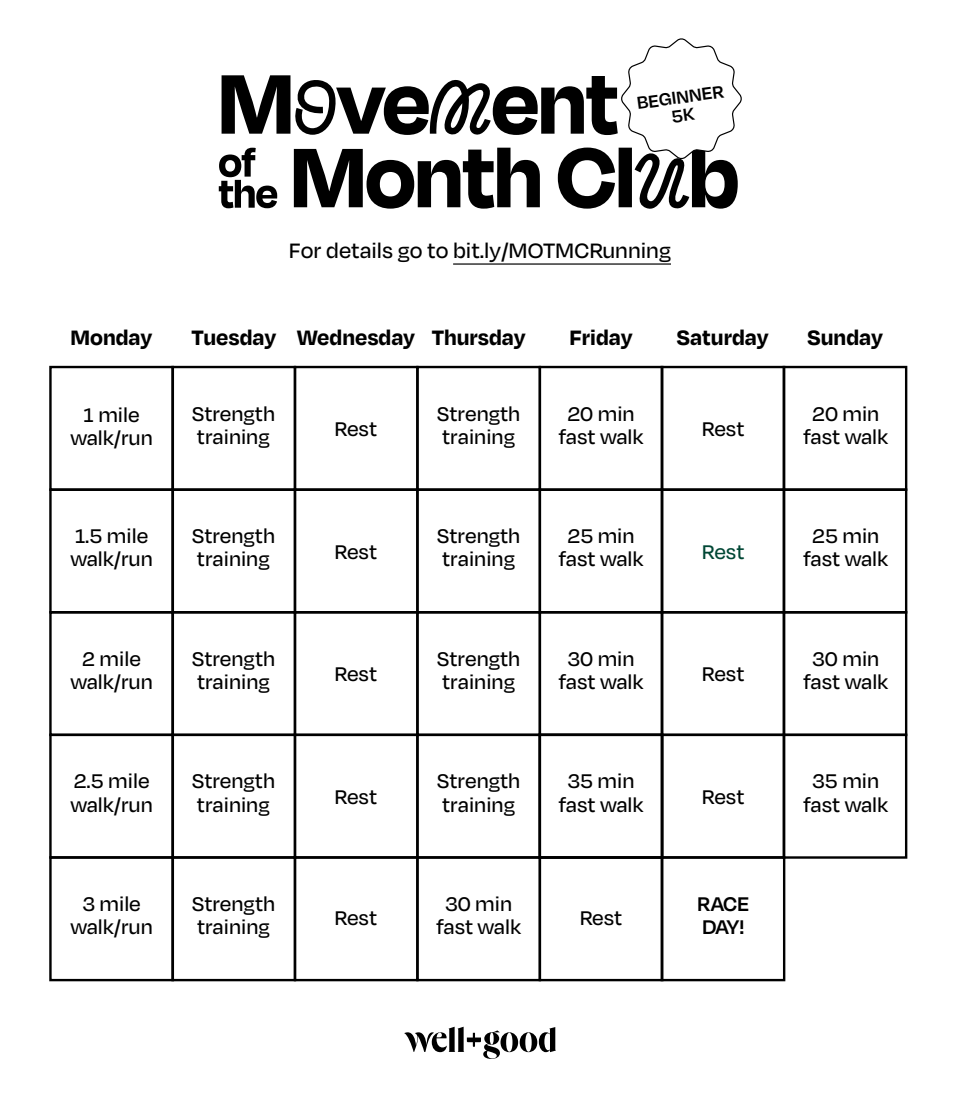
<style>
.page{position:relative;width:960px;height:1101px;background:#fff}
.page>*{position:absolute;margin:0;border:0;box-sizing:border-box;transform-origin:0 0}
.t1{font:700 24px "Degular";color:#000}
.t2{font:500 24px "Degular";color:#000}
.t3{font:500 22.8px/23.2px "Degular";color:#000;text-align:center}
.t4{font:600 22.8px/23.2px "Degular";letter-spacing:-.05em;color:#000}
.t5{font:500 22.8px "Degular";color:#004735}
.t6{font:600 20px/18.4px "Degular";color:#000;text-align:center}
</style>
<div class="page">
<svg style="left:219px;top:38px;width:523px;height:171px"></svg>
<hr style="left:453px;top:263px;width:218px;height:2px;background:#000">
<div style="left:171px;top:366px;width:125px;height:125px;border:2px solid #000"></div>
<div style="left:49px;top:366px;width:125px;height:125px;border:2px solid #000"></div>
<div style="left:294px;top:366px;width:125px;height:125px;border:2px solid #000"></div>
<div style="left:416px;top:366px;width:125px;height:125px;border:2px solid #000"></div>
<div style="left:539px;top:366px;width:124px;height:125px;border:2px solid #000"></div>
<div style="left:661px;top:366px;width:124px;height:125px;border:2px solid #000"></div>
<div style="left:783px;top:366px;width:124px;height:125px;border:2px solid #000"></div>
<div style="left:171px;top:488px;width:125px;height:125px;border:2px solid #000"></div>
<div style="left:49px;top:488px;width:125px;height:125px;border:2px solid #000"></div>
<div style="left:294px;top:488px;width:125px;height:125px;border:2px solid #000"></div>
<div style="left:416px;top:488px;width:125px;height:125px;border:2px solid #000"></div>
<div style="left:539px;top:488px;width:124px;height:125px;border:2px solid #000"></div>
<div style="left:661px;top:488px;width:124px;height:125px;border:2px solid #000"></div>
<div style="left:783px;top:488px;width:124px;height:125px;border:2px solid #000"></div>
<div style="left:171px;top:611px;width:125px;height:125px;border:2px solid #000"></div>
<div style="left:49px;top:611px;width:125px;height:125px;border:2px solid #000"></div>
<div style="left:294px;top:611px;width:125px;height:125px;border:2px solid #000"></div>
<div style="left:416px;top:611px;width:125px;height:125px;border:2px solid #000"></div>
<div style="left:539px;top:611px;width:124px;height:125px;border:2px solid #000"></div>
<div style="left:661px;top:611px;width:124px;height:125px;border:2px solid #000"></div>
<div style="left:783px;top:611px;width:124px;height:125px;border:2px solid #000"></div>
<div style="left:171px;top:733px;width:125px;height:125px;border:2px solid #000"></div>
<div style="left:49px;top:733px;width:125px;height:125px;border:2px solid #000"></div>
<div style="left:294px;top:733px;width:125px;height:125px;border:2px solid #000"></div>
<div style="left:416px;top:733px;width:125px;height:125px;border:2px solid #000"></div>
<div style="left:539px;top:733px;width:124px;height:125px;border:2px solid #000"></div>
<div style="left:661px;top:733px;width:124px;height:125px;border:2px solid #000"></div>
<div style="left:783px;top:733px;width:124px;height:125px;border:2px solid #000"></div>
<div style="left:171px;top:856px;width:125px;height:125px;border:2px solid #000"></div>
<div style="left:49px;top:856px;width:125px;height:125px;border:2px solid #000"></div>
<div style="left:294px;top:856px;width:125px;height:125px;border:2px solid #000"></div>
<div style="left:416px;top:856px;width:125px;height:125px;border:2px solid #000"></div>
<div style="left:539px;top:856px;width:124px;height:125px;border:2px solid #000"></div>
<div style="left:661px;top:856px;width:124px;height:125px;border:2px solid #000"></div>
<svg style="left:404px;top:1026px;width:152px;height:33px"></svg>
<p class="t6" style="left:636px;top:93px;width:89px;rotate:-8deg">BEGINNER<br>5K</p>
<p class="t2" style="left:289px;top:236px;width:384px">For details go to bit.ly/MOTMCRunning</p>
<p class="t1" style="left:70px;top:322px;width:83px">Monday</p>
<p class="t1" style="left:191px;top:322px;width:336px">Tuesday Wednesday Thursday</p>
<p class="t1" style="left:570px;top:322px;width:64px">Friday</p>
<p class="t1" style="left:677px;top:322px;width:94px">Saturday</p>
<p class="t1" style="left:807px;top:322px;width:77px">Sunday</p>
<p class="t3" style="left:70px;top:402px;width:84px">1 mile walk/run</p>
<p class="t3" style="left:192px;top:401px;width:85px;text-align:left">Strength training</p>
<p class="t3" style="left:70px;top:523px;width:84px;text-align:left">1.5 mile walk/run</p>
<p class="t3" style="left:70px;top:646px;width:84px">2 mile walk/run</p>
<p class="t3" style="left:70px;top:768px;width:84px;text-align:left">2.5 mile walk/run</p>
<p class="t3" style="left:70px;top:891px;width:84px">3 mile walk/run</p>
<p class="t3" style="left:192px;top:523px;width:85px;text-align:left">Strength training</p>
<p class="t3" style="left:192px;top:646px;width:85px;text-align:left">Strength training</p>
<p class="t3" style="left:192px;top:768px;width:85px;text-align:left">Strength training</p>
<p class="t3" style="left:192px;top:891px;width:85px;text-align:left">Strength training</p>
<p class="t3" style="left:335px;top:416px;width:44px">Rest</p>
<p class="t3" style="left:437px;top:401px;width:85px;text-align:left">Strength training</p>
<p class="t3" style="left:558px;top:401px;width:87px">20 min fast walk</p>
<p class="t3" style="left:702px;top:416px;width:44px">Rest</p>
<p class="t3" style="left:803px;top:401px;width:87px">20 min fast walk</p>
<p class="t3" style="left:335px;top:539px;width:44px">Rest</p>
<p class="t3" style="left:437px;top:523px;width:85px;text-align:left">Strength training</p>
<p class="t3" style="left:558px;top:523px;width:87px">25 min fast walk</p>
<p class="t5" style="left:702px;top:538px;width:44px">Rest</p>
<p class="t3" style="left:803px;top:523px;width:87px">25 min fast walk</p>
<p class="t3" style="left:335px;top:661px;width:44px">Rest</p>
<p class="t3" style="left:437px;top:646px;width:85px;text-align:left">Strength training</p>
<p class="t3" style="left:558px;top:646px;width:87px">30 min fast walk</p>
<p class="t3" style="left:702px;top:661px;width:44px">Rest</p>
<p class="t3" style="left:803px;top:646px;width:87px">30 min fast walk</p>
<p class="t3" style="left:335px;top:784px;width:44px">Rest</p>
<p class="t3" style="left:437px;top:768px;width:85px;text-align:left">Strength training</p>
<p class="t3" style="left:558px;top:768px;width:87px">35 min fast walk</p>
<p class="t3" style="left:702px;top:784px;width:44px">Rest</p>
<p class="t3" style="left:803px;top:768px;width:87px">35 min fast walk</p>
<p class="t3" style="left:335px;top:905px;width:44px">Rest</p>
<p class="t3" style="left:436px;top:891px;width:87px">30 min fast walk</p>
<p class="t3" style="left:580px;top:905px;width:44px">Rest</p>
<p class="t4" style="left:697px;top:891px;width:54px">RACE<br>DAY!</p>
</div>
